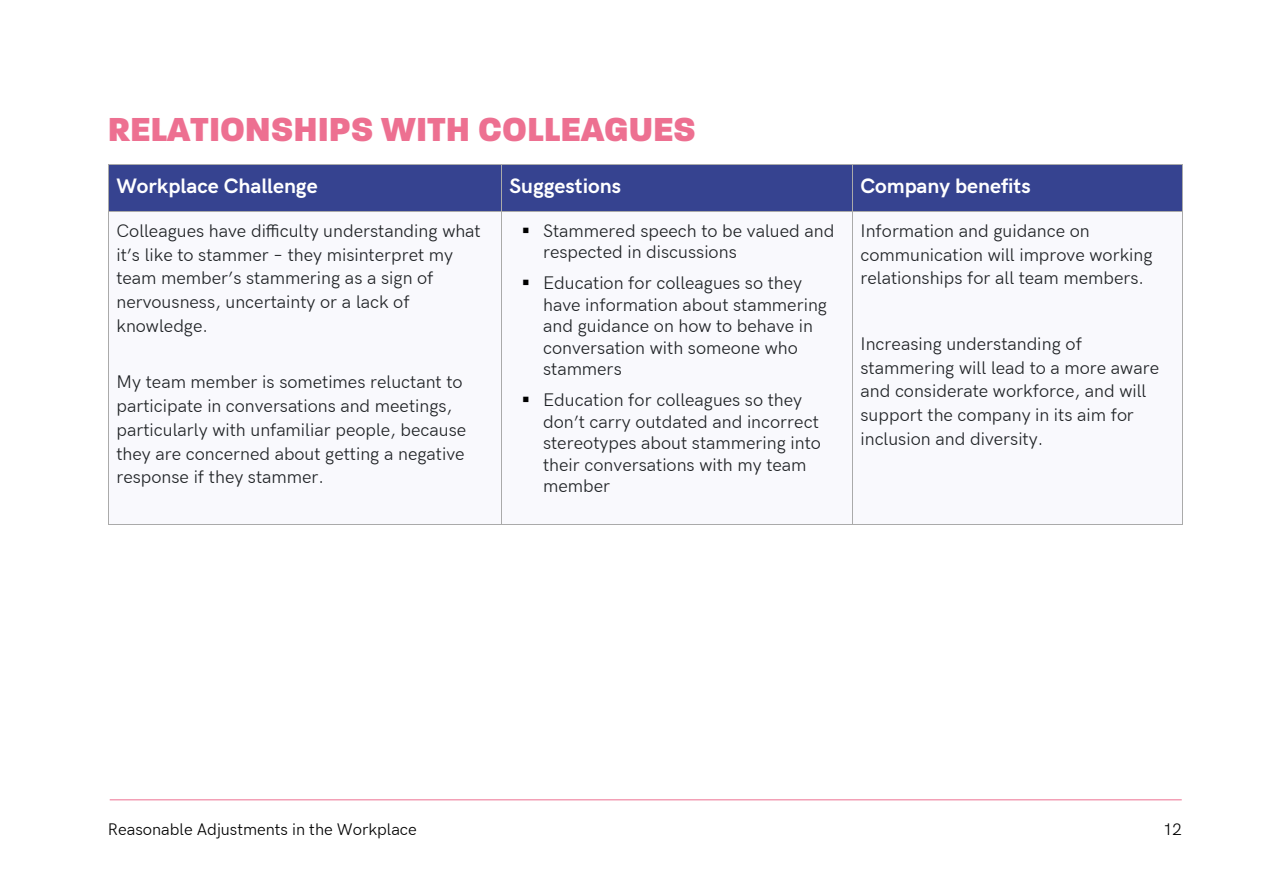
<style>
.page{position:relative;width:1263px;height:893px;background:#fff}
.page>*{position:absolute;margin:0;border:0;box-sizing:border-box;transform-origin:0 0}
.t1{font:800 36px "Paralucent";color:#ed7091}
.t2{font:700 21px "HK Grotesk";color:#fff}
.t3{font:18px "HK Grotesk";color:#1f2225}
.t4{font:16.5px "HK Grotesk";color:#000}
</style>
<div class="page">
<hr style="left:110px;top:799px;width:1072px;height:1px;background:#ed7091">
<div style="left:109px;top:165px;width:392px;height:46px;background:#364390"></div>
<div style="left:502px;top:165px;width:350px;height:46px;background:#364390"></div>
<div style="left:853px;top:165px;width:329px;height:46px;background:#364390"></div>
<hr style="left:109px;top:164px;width:392px;height:1px;background:#aaa">
<hr style="left:502px;top:164px;width:350px;height:1px;background:#aaa">
<hr style="left:853px;top:164px;width:329px;height:1px;background:#aaa">
<hr style="left:108px;top:165px;width:1px;height:46px;background:#aaa">
<hr style="left:501px;top:165px;width:1px;height:46px;background:#aaa">
<hr style="left:852px;top:165px;width:1px;height:46px;background:#aaa">
<hr style="left:1182px;top:165px;width:1px;height:46px;background:#aaa">
<div style="left:109px;top:212px;width:392px;height:312px;background:#f9f9fd"></div>
<div style="left:502px;top:212px;width:350px;height:312px;background:#f9f9fd"></div>
<div style="left:853px;top:212px;width:329px;height:312px;background:#f9f9fd"></div>
<hr style="left:109px;top:211px;width:392px;height:1px;background:#aaa">
<hr style="left:502px;top:211px;width:350px;height:1px;background:#aaa">
<hr style="left:853px;top:211px;width:329px;height:1px;background:#aaa">
<hr style="left:108px;top:212px;width:1px;height:312px;background:#aaa">
<hr style="left:109px;top:524px;width:392px;height:1px;background:#aaa">
<hr style="left:501px;top:212px;width:1px;height:312px;background:#aaa">
<hr style="left:502px;top:524px;width:350px;height:1px;background:#aaa">
<hr style="left:852px;top:212px;width:1px;height:312px;background:#aaa">
<hr style="left:853px;top:524px;width:329px;height:1px;background:#aaa">
<hr style="left:1182px;top:212px;width:1px;height:312px;background:#aaa">
<p class="t1" style="left:108px;top:107px;width:589px">RELATIONSHIPS WITH COLLEAGUES</p>
<p class="t2" style="left:116px;top:178px;width:203px">Workplace Challenge</p>
<p class="t2" style="left:509px;top:178px;width:113px">Suggestions</p>
<p class="t2" style="left:860px;top:178px;width:172px">Company benefits</p>
<p class="t3" style="left:116px;top:224px;width:366px">Colleagues have difficulty understanding what</p>
<p class="t3" style="left:116px;top:248px;width:338px">it’s like to stammer – they misinterpret my</p>
<p class="t3" style="left:116px;top:272px;width:318px">team member’s stammering as a sign of</p>
<p class="t3" style="left:116px;top:296px;width:295px">nervousness, uncertainty or a lack of</p>
<p class="t3" style="left:116px;top:319px;width:93px">knowledge.</p>
<p class="t3" style="left:116px;top:376px;width:348px">My team member is sometimes reluctant to</p>
<p class="t3" style="left:116px;top:400px;width:337px">participate in conversations and meetings,</p>
<p class="t3" style="left:116px;top:423px;width:351px">particularly with unfamiliar people, because</p>
<p class="t3" style="left:116px;top:447px;width:350px">they are concerned about getting a negative</p>
<p class="t3" style="left:116px;top:471px;width:209px">response if they stammer.</p>
<p class="t3" style="left:860px;top:224px;width:231px">Information and guidance on</p>
<p class="t3" style="left:860px;top:248px;width:294px">communication will improve working</p>
<p class="t3" style="left:860px;top:272px;width:285px">relationships for all team members.</p>
<p class="t3" style="left:543px;top:224px;width:293px">Stammered speech to be valued and</p>
<p class="t3" style="left:543px;top:246px;width:195px">respected in discussions</p>
<p class="t3" style="left:543px;top:276px;width:260px">Education for colleagues so they</p>
<p class="t3" style="left:543px;top:298px;width:285px">have information about stammering</p>
<p class="t3" style="left:543px;top:320px;width:271px">and guidance on how to behave in</p>
<p class="t3" style="left:543px;top:341px;width:256px">conversation with someone who</p>
<p class="t3" style="left:543px;top:363px;width:80px">stammers</p>
<p class="t3" style="left:543px;top:393px;width:260px">Education for colleagues so they</p>
<p class="t3" style="left:543px;top:415px;width:277px">don’t carry outdated and incorrect</p>
<p class="t3" style="left:543px;top:437px;width:279px">stereotypes about stammering into</p>
<p class="t3" style="left:543px;top:458px;width:265px">their conversations with my team</p>
<p class="t3" style="left:543px;top:480px;width:68px">member</p>
<p class="t3" style="left:860px;top:337px;width:223px">Increasing understanding of</p>
<p class="t3" style="left:860px;top:361px;width:300px">stammering will lead to a more aware</p>
<p class="t3" style="left:860px;top:385px;width:287px">and considerate workforce, and will</p>
<p class="t3" style="left:860px;top:409px;width:275px">support the company in its aim for</p>
<p class="t3" style="left:860px;top:432px;width:184px">inclusion and diversity.</p>
<p class="t4" style="left:108px;top:823px;width:310px">Reasonable Adjustments in the Workplace</p>
<p class="t4" style="left:1163px;top:823px;width:20px">12</p>
</div>
